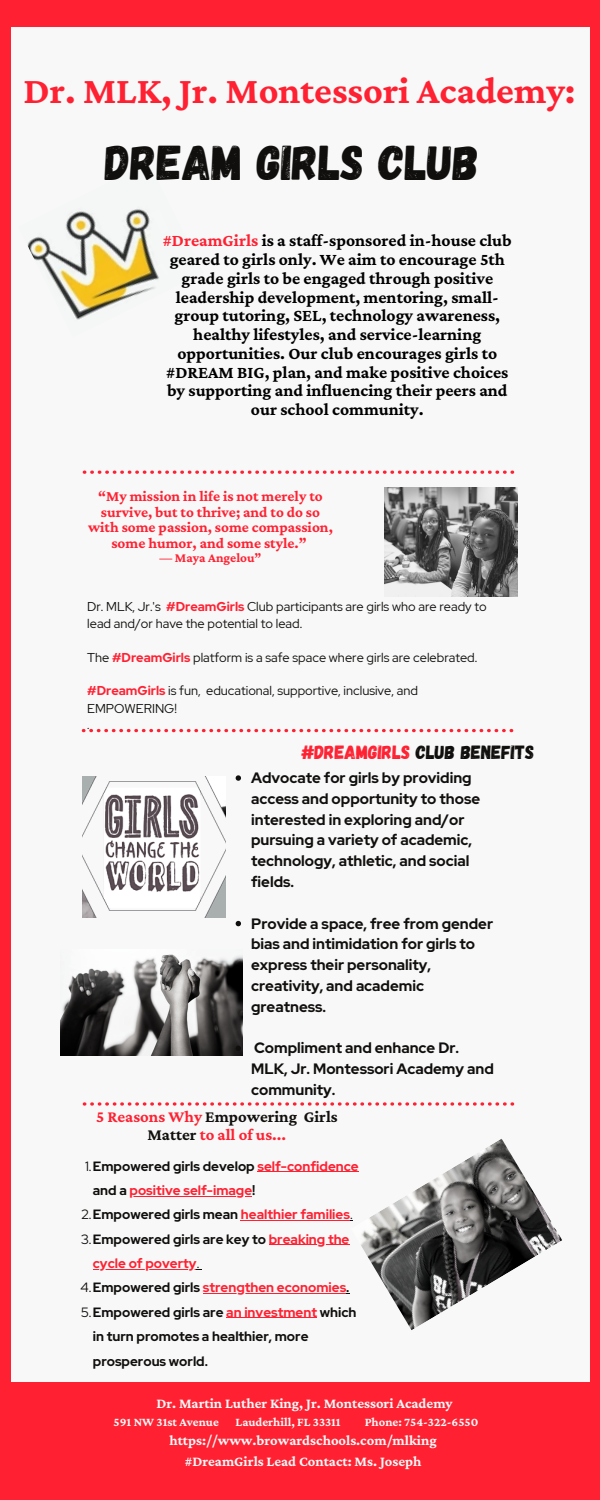
<style>
.page{position:relative;width:600px;height:1500px;background:#ff2132}
.page>*{position:absolute;margin:0;border:0;box-sizing:border-box;transform-origin:0 0}
.t1{font:48.8px "Gagalin";color:#100f0d}
.t2{font:700 38.2px "Crimson Pro";color:#ff2132}
.t3{font:19.1px "Gagalin";color:#100f0d}
.t4{font:700 17.5px/18.8px "Crimson Pro";color:#000;text-align:center}
.t5{font:700 16.7px/17.8px "Crimson Pro";color:#ff2132;text-align:center}
.t6{font:700 15.2px/15.8px "Crimson Pro";color:#ff2132;text-align:center}
.t7{font:700 15px/20.8px "Red Hat Display";color:#100f0d}
.t8{font:700 14.5px "Crimson Pro";color:#f8f8f8}
.t9{font:700 13.4px/24.4px "Red Hat Display";color:#ff2132}
.t10{font:700 13.4px/24.4px "Red Hat Display";color:#100f0d}
.t11{font:700 13.2px "Crimson Pro";color:#ff2132}
.t12{font:12.8px/17.2px "Red Hat Display";color:#100f0d}
.t13{font:700 12.5px "Crimson Pro";color:#f8f8f8}
.t14{font:11.8px "Red Hat Display";color:#100f0d}
.s1{color:#ff2132}
.s2{font-weight:700;color:#ff2132}
.s3{color:#100f0d}
.s4{font-weight:400;color:#100f0d}
.s5{font-weight:400}
</style>
<div class="page">
<div style="left:11px;top:27px;width:578px;height:1355px;background:#f8f8f8"></div>
<svg style="left:83px;top:471px;width:431px;height:3px"></svg>
<svg style="left:82px;top:729px;width:431px;height:3px"></svg>
<svg style="left:83px;top:1102px;width:431px;height:4px"></svg>
<img style="left:384px;top:487px;width:134px;height:110px">
<img style="left:361px;top:1139px;width:201px;height:191px">
<img style="left:27px;top:209px;width:132px;height:111px">
<img style="left:83px;top:776px;width:143px;height:141px">
<img style="left:60px;top:954px;width:183px;height:101px">
<svg style="left:236px;top:775px;width:5px;height:6px"></svg>
<svg style="left:236px;top:921px;width:5px;height:5px"></svg>
<svg style="left:236px;top:1046px;width:5px;height:5px"></svg>
<hr style="left:257px;top:1171px;width:102px;height:1px;background:#ff2132">
<hr style="left:130px;top:1196px;width:122px;height:1px;background:#ff2132">
<hr style="left:241px;top:1220px;width:109px;height:1px;background:#ff2132">
<hr style="left:269px;top:1244px;width:81px;height:1px;background:#ff2132">
<hr style="left:93px;top:1269px;width:104px;height:1px;background:#ff2132">
<hr style="left:203px;top:1293px;width:143px;height:1px;background:#ff2132">
<hr style="left:226px;top:1318px;width:91px;height:1px;background:#ff2132">
<p class="t2" style="left:23px;top:69px;width:554px">Dr. MLK, Jr. Montessori Academy:</p>
<p class="t1" style="left:105px;top:131px;width:376px">DREAM GIRLS CLUB</p>
<p class="t4" style="left:163px;top:231px;width:350px"><span class="s1">#DreamGirls</span> is a staff-sponsored in-house club geared to girls only. We aim to encourage 5th grade girls to be engaged through positive leadership development, mentoring, small&shy;group tutoring, SEL, technology awareness, healthy lifestyles, and service-learning opportunities. Our club encourages girls to #DREAM BIG, plan, and make positive choices by supporting and influencing their peers and our school community.</p>
<p class="t6" style="left:88px;top:488px;width:246px">“My mission in life is not merely to survive, but to thrive; and to do so with some passion, some compassion, some humor, and some style.”</p>
<p class="t11" style="left:160px;top:551px;width:103px">― Maya Angelou”</p>
<p class="t12" style="left:87px;top:597px;width:401px">Dr. MLK, Jr.'s <span class="s2">#DreamGirls</span> Club participants are girls who are ready to lead and/or have the potential to lead.</p>
<p class="t12" style="left:87px;top:648px;width:392px">The <span class="s2">#DreamGirls</span> platform is a safe space where girls are celebrated.</p>
<p class="t12" style="left:87px;top:682px;width:332px"><span class="s2">#DreamGirls</span> is fun, educational, supportive, inclusive, and<br>EMPOWERING!</p>
<p class="t14" style="left:87px;top:717px;width:4px">.</p>
<p class="t3" style="left:301px;top:740px;width:234px"><span class="s1">#DREAMGIRLS</span> CLUB BENEFITS</p>
<p class="t7" style="left:251px;top:767px;width:231px">Advocate for girls by providing access and opportunity to those interested in exploring and/or pursuing a variety of academic, technology, athletic, and social fields.</p>
<p class="t7" style="left:251px;top:913px;width:244px">Provide a space, free from gender bias and intimidation for girls to express their personality, creativity, and academic greatness.</p>
<p class="t7" style="left:251px;top:1038px;width:244px">Compliment and enhance Dr.<br>MLK, Jr. Montessori Academy and community.</p>
<p class="t5" style="left:96px;top:1107px;width:243px">5 Reasons Why <span class="s3">Empowering Girls<br>Matter</span> to all of us...</p>
<p class="t9" style="left:93px;top:1154px;width:267px;text-indent:-8px"><span class="s4">1.</span><span class="s3">Empowered girls develop</span> self-confidence <span class="s3">and a</span> positive self-image<span class="s3">!</span></p>
<p class="t10" style="left:82px;top:1202px;width:273px"><span class="s5">2.</span>Empowered girls mean <span class="s1">healthier families</span><span class="s5">.</span></p>
<p class="t9" style="left:93px;top:1227px;width:258px;text-indent:-12px"><span class="s4">3.</span><span class="s3">Empowered girls are key to</span> breaking the cycle of poverty<span class="s4">.</span></p>
<p class="t9" style="left:81px;top:1275px;width:270px"><span class="s4">4.</span><span class="s3">Empowered girls</span> strengthen economies<span class="s3">.</span></p>
<p class="t10" style="left:93px;top:1300px;width:265px;text-indent:-12px"><span class="s5">5.</span>Empowered girls are <span class="s1">an investment</span> which in turn promotes a healthier, more prosperous world.</p>
<p class="t8" style="left:156px;top:1395px;width:298px">Dr. Martin Luther King, Jr. Montessori Academy</p>
<p class="t13" style="left:114px;top:1415px;width:107px">591 NW 31st Avenue</p>
<p class="t13" style="left:236px;top:1415px;width:107px">Lauderhill, FL 33311</p>
<p class="t13" style="left:365px;top:1415px;width:115px">Phone: 754-322-6550</p>
<p class="t8" style="left:169px;top:1432px;width:269px">https://www.browardschools.com/mlking</p>
<p class="t8" style="left:185px;top:1453px;width:238px">#DreamGirls Lead Contact: Ms. Joseph</p>
</div>
